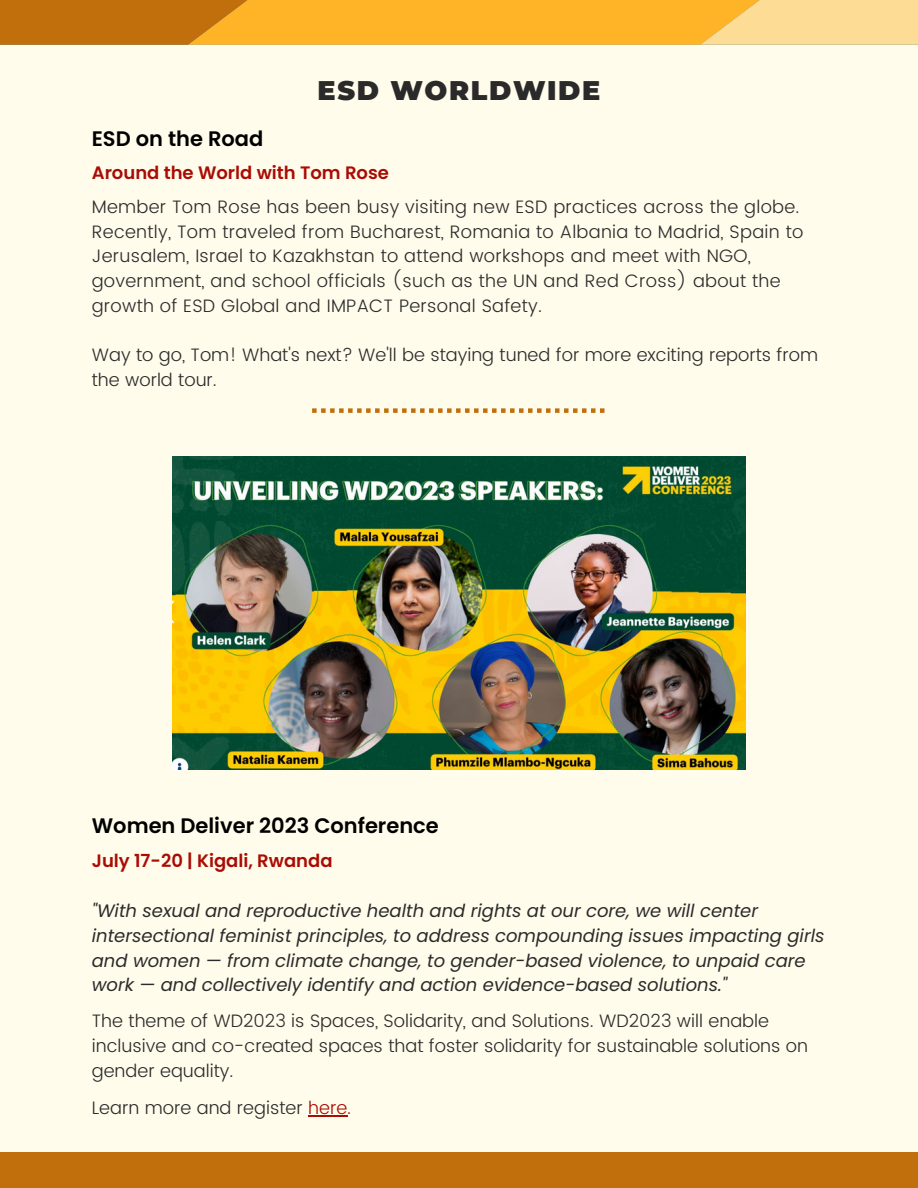
<style>
.page{position:relative;width:918px;height:1188px;background:#fffcec}
.page>*{position:absolute;margin:0;border:0;box-sizing:border-box;transform-origin:0 0}
.t1{font:900 27px "Montserrat";letter-spacing:.06em;color:#2a2a2a}
.t2{font:600 21px "Poppins";color:#000}
.t3{font:300 18px/24.8px "Poppins";letter-spacing:.015em;color:#2c2b2b}
.t4{font:italic 18px/24.8px "Poppins";color:#2c2b2b}
.t5{font:600 18px "Poppins";color:#a90c04}
.s1{color:#a90c04}
</style>
<div class="page">
<div style="left:0;top:1153px;width:918px;height:35px;background:#c06f0c"></div>
<svg style="left:0;top:0;width:918px;height:45px;background:#eeab38"></svg>
<img style="left:172px;top:457px;width:574px;height:313px">
<hr style="left:308px;top:1115px;width:39px;height:1px;background:#a90c04">
<svg style="left:312px;top:408px;width:292px;height:5px"></svg>
<h1 class="t1" style="left:318px;top:74px;width:284px">ESD WORLDWIDE</h1>
<p class="t2" style="left:92px;top:124px;width:173px">ESD on the Road</p>
<p class="t5" style="left:92px;top:160px;width:299px">Around the World with Tom Rose</p>
<p class="t3" style="left:92px;top:194px;width:713px">Member Tom Rose has been busy visiting new ESD practices across the globe.<br>Recently, Tom traveled from Bucharest, Romania to Albania to Madrid, Spain to Jerusalem, Israel to Kazakhstan to attend workshops and meet with NGO, government, and school officials (such as the UN and Red Cross) about the growth of ESD Global and IMPACT Personal Safety.</p>
<p class="t3" style="left:92px;top:343px;width:728px">Way to go, Tom! What's next? We'll be staying tuned for more exciting reports from the world tour.</p>
<p class="t2" style="left:92px;top:811px;width:349px">Women Deliver 2023 Conference</p>
<p class="t5" style="left:92px;top:848px;width:242px">July 17-20 | Kigali, Rwanda</p>
<p class="t4" style="left:92px;top:898px;width:734px">"With sexual and reproductive health and rights at our core, we will center intersectional feminist principles, to address compounding issues impacting girls and women — from climate change, to gender-based violence, to unpaid care work — and collectively identify and action evidence-based solutions."</p>
<p class="t3" style="left:92px;top:1009px;width:718px">The theme of WD2023 is Spaces, Solidarity, and Solutions. WD2023 will enable inclusive and co-created spaces that foster solidarity for sustainable solutions on gender equality.</p>
<p class="t3" style="left:92px;top:1095px;width:261px">Learn more and register <span class="s1">here.</span></p>
</div>
